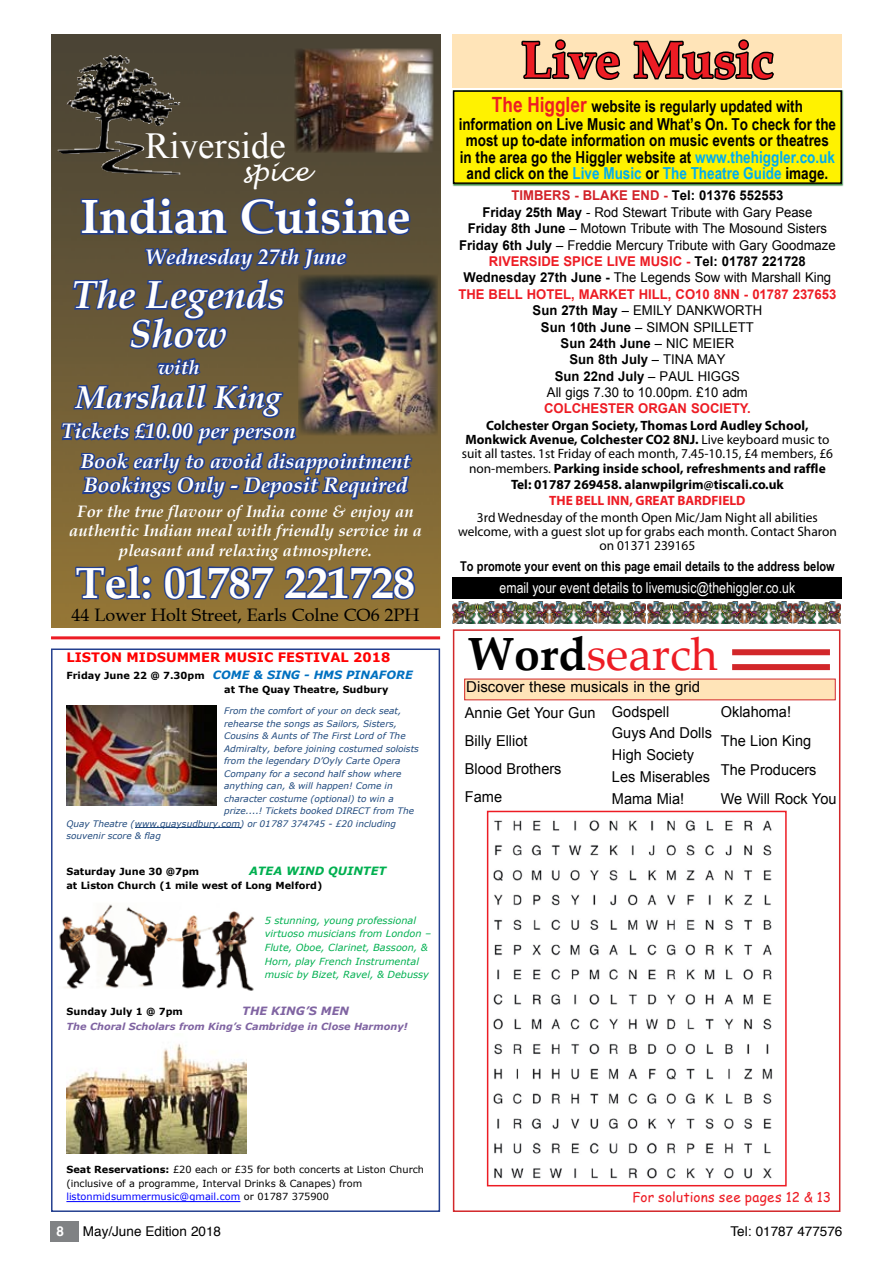
<style>
.page{position:relative;width:893px;height:1263px;background:#fff}
.page>*{position:absolute;margin:0;border:0;box-sizing:border-box;transform-origin:0 0}
.t1{font:700 51px "Palatino Linotype";letter-spacing:-.025em;color:#ed1c24}
.t2{font:700 48px "Book Antiqua";color:#fff}
.t3{font:46.5px "Palatino Linotype";color:#ed1c24}
.t4{font:700 43.5px "Book Antiqua";color:#fff}
.t5{font:italic 700 39px/39px "Book Antiqua";color:#fff;text-align:center}
.t6{font:36.75px "Times New Roman";color:#fff}
.t7{font:italic 700 31.5px "Book Antiqua";color:#fff}
.t8{font:italic 25.65px "Lucida Handwriting";color:#fff}
.t9{font:italic 700 21px "Book Antiqua";color:#fff}
.t10{font:italic 700 20.25px "Book Antiqua";color:#fff}
.t11{font:italic 700 19.5px "Book Antiqua";color:#fff}
.t12{font:18px "Book Antiqua";color:#000}
.t13{font:700 16.5px/16.5px "Arial Narrow";color:#000;text-align:center}
.t14{font:italic 700 16.5px/19.5px "Book Antiqua";color:#fff;text-align:center}
.t15{font:15px/27.6px "Arial";color:#000}
.t16{font:15px "Arial Narrow";color:#fff}
.t17{font:13.5px/16.4px "Arial";color:#000;text-align:center}
.t18{font:700 13.5px/14.2px "Myriad Pro";color:#000;text-align:center}
.t19{font:13.5px/14.2px "Myriad Pro";color:#000;text-align:center}
.t20{font:700 13.5px "Arial Narrow";color:#000}
.t21{font:13.5px "Helvetica";color:#000}
.t22{font:700 13.5px "Myriad Pro";color:#ed1c24}
.t23{font:13.5px "Comic Sans MS";letter-spacing:.015em;color:#ed1c24}
.t24{font:700 13.5px "Arial";color:#ed1c24}
.t25{font:700 13.05px "Verdana";color:#f00}
.t26{font:italic 700 11.4px "Verdana";letter-spacing:-.005em;color:#0070c0}
.t27{font:italic 700 11.4px "Verdana";color:#00b050}
.t28{font:italic 700 11.4px "Verdana";color:#8064a2}
.t29{font:9.75px/13.6px "Verdana";color:#000}
.t30{font:italic 9.75px/13.6px "Verdana";color:#00b050}
.t31{font:700 9.75px "Verdana";color:#000}
.t32{font:italic 700 9.75px "Verdana";color:#8064a2}
.t33{font:italic 9px "Verdana";color:#1f497d}
.s1{font-style:normal;font-size:9.75px;color:#000}
.s2{font-size:21px;color:#ed1c24}
.s3{color:#00adef}
.s4{font-weight:700;color:#d2232a}
.s5{font-weight:700}
.s6{font-weight:700;color:#ed1c24}
.s7{font-weight:400}
.s8{font-weight:700;color:#000}
.s9{color:#00f}
</style>
<div class="page">
<div style="left:50px;top:1221px;width:29px;height:21px;background:#808284"></div>
<div style="left:453px;top:34px;width:389px;height:53px;background:#ffe4b8"></div>
<svg style="left:521px;top:39px;width:99px;height:41px"></svg>
<svg style="left:632px;top:39px;width:144px;height:49px"></svg>
<div style="left:452px;top:90px;width:392px;height:96px;background:#267c32;opacity:.9"></div>
<div style="left:454px;top:91px;width:387px;height:92px;background:#fff200"></div>
<div style="left:453px;top:90px;width:389px;height:94px;border:2px solid #000"></div>
<div style="left:453px;top:578px;width:389px;height:21px;background:#000"></div>
<img style="left:453px;top:601px;width:193px;height:23px">
<img style="left:648px;top:601px;width:193px;height:23px">
<hr style="left:51px;top:636px;width:389px;height:3px;background:#ed1c24">
<div style="left:453px;top:629px;width:387px;height:583px;border:2px solid #d2272a"></div>
<div style="left:465px;top:679px;width:370px;height:21px;background:#ffe4b8"></div>
<div style="left:732px;top:649px;width:98px;height:6px;background:#d2272a"></div>
<div style="left:732px;top:664px;width:98px;height:6px;background:#d2272a"></div>
<img style="left:493px;top:820px;width:280px;height:359px">
<div style="left:487px;top:811px;width:300px;height:375px;border:2px solid #ed1c24"></div>
<img style="left:51px;top:34px;width:389px;height:593px">
<svg style="left:73px;top:563px;width:81px;height:39px;background:#686055"></svg>
<svg style="left:162px;top:539px;width:255px;height:267px"></svg>
<img style="left:414px;top:49px;width:20px;height:104px">
<svg style="left:59px;top:34px;width:355px;height:487px;background:#585046"></svg>
<img style="left:298px;top:275px;width:140px;height:160px">
<hr style="left:135px;top:828px;width:105px;height:1px;background:#1f497d">
<img style="left:67px;top:1044px;width:179px;height:109px">
<hr style="left:66px;top:1201px;width:174px;height:1px;background:#00f">
<img style="left:66px;top:705px;width:151px;height:100px">
<img style="left:59px;top:904px;width:196px;height:87px">
<div style="left:51px;top:648px;width:389px;height:564px;border:2px solid #24408f"></div>
<h3 class="t6" style="left:145px;top:119px;width:142px">Riverside</h3>
<h3 class="t8" style="left:241px;top:156px;width:69px">spice</h3>
<h2 class="t2" style="left:80px;top:184px;width:332px">Indian Cuisine</h2>
<h3 class="t9" style="left:145px;top:242px;width:202px">Wednesday 27th June</h3>
<h3 class="t5" style="left:72px;top:275px;width:214px">The Legends<br>Show</h3>
<h3 class="t11" style="left:158px;top:353px;width:43px">with</h3>
<h3 class="t7" style="left:76px;top:375px;width:206px">Marshall King</h3>
<h3 class="t9" style="left:62px;top:417px;width:235px">Tickets £10.00 per person</h3>
<h3 class="t10" style="left:81px;top:447px;width:331px">Book early to avoid disappointment</h3>
<h3 class="t9" style="left:84px;top:471px;width:325px">Bookings Only - Deposit Required</h3>
<p class="t14" style="left:69px;top:501px;width:354px">For the true flavour of India come &amp; enjoy an authentic Indian meal with friendly service in a pleasant and relaxing atmosphere.</p>
<h3 class="t4" style="left:76px;top:553px;width:341px">Tel: 01787 221728</h3>
<h3 class="t12" style="left:72px;top:604px;width:349px">44 Lower Holt Street, Earls Colne CO6 2PH</h3>
<p class="t25" style="left:66px;top:648px;width:326px">LISTON MIDSUMMER MUSIC FESTIVAL 2018</p>
<p class="t26" style="left:66px;top:667px;width:348px"><span class="s1">Friday June 22 @ 7.30pm</span> COME &amp; SING - HMS PINAFORE</p>
<p class="t31" style="left:224px;top:683px;width:166px">at The Quay Theatre, Sudbury</p>
<p class="t33" style="left:224px;top:705px;width:179px">From the comfort of your on deck seat,</p>
<p class="t33" style="left:224px;top:717px;width:174px">rehearse the songs as Sailors, Sisters,</p>
<p class="t33" style="left:224px;top:730px;width:183px">Cousins &amp; Aunts of The First Lord of The</p>
<p class="t33" style="left:224px;top:742px;width:196px">Admiralty, before joining costumed soloists</p>
<p class="t33" style="left:224px;top:755px;width:178px">from the legendary D’Oyly Carte Opera</p>
<p class="t33" style="left:224px;top:767px;width:179px">Company for a second half show where</p>
<p class="t33" style="left:224px;top:780px;width:170px">anything can, &amp; will happen! Come in</p>
<p class="t33" style="left:224px;top:792px;width:171px">character costume (optional) to win a</p>
<p class="t33" style="left:224px;top:805px;width:192px">prize....! Tickets booked DIRECT from The</p>
<p class="t33" style="left:66px;top:817px;width:331px">Quay Theatre (www.quaysudbury.com) or 01787 374745 - £20 including</p>
<p class="t33" style="left:66px;top:830px;width:96px">souvenir score &amp; flag</p>
<p class="t31" style="left:66px;top:864px;width:134px">Saturday June 30 @7pm</p>
<p class="t27" style="left:249px;top:863px;width:139px">ATEA WIND QUINTET</p>
<p class="t31" style="left:66px;top:879px;width:257px">at Liston Church (1 mile west of Long Melford)</p>
<p class="t30" style="left:265px;top:913px;width:168px">5 stunning, young professional virtuoso musicians from London –<br>Flute, Oboe, Clarinet, Bassoon, &amp;<br>Horn, play French Instrumental music by Bizet, Ravel, &amp; Debussy</p>
<p class="t31" style="left:66px;top:1005px;width:118px">Sunday July 1 @ 7pm</p>
<p class="t28" style="left:242px;top:1003px;width:108px">THE KING’S MEN</p>
<p class="t32" style="left:66px;top:1019px;width:343px">The Choral Scholars from King’s Cambridge in Close Harmony!</p>
<h1 class="t1" style="left:521px;top:24px;width:254px">Live Music</h1>
<p class="t13" style="left:459px;top:96px;width:379px;line-height:18px"><span class="s2">The Higgler</span> website is regularly updated with information on Live Music and What’s On. To check for the</p>
<p class="t13" style="left:460px;top:131px;width:377px">most up to-date information on music events or theatres in the area go the Higgler website at <span class="s3">www.thehiggler.co.uk </span>and click on the <span class="s3">Live Music</span> or <span class="s3">The Theatre Guide</span> image.</p>
<p class="t17" style="left:458px;top:187px;width:380px"><span class="s4">TIMBERS - BLAKE END -</span> <span class="s5">Tel: 01376 552553<br>Friday 25th May</span> - Rod Stewart Tribute with Gary Pease<br><span class="s5">Friday 8th June</span> – Motown Tribute with The Mosound Sisters <span class="s5">Friday 6th July</span> – Freddie Mercury Tribute with Gary Goodmaze <span class="s6">RIVERSIDE SPICE LIVE MUSIC -</span> <span class="s5">Tel: 01787 221728<br>Wednesday 27th June -</span> The Legends Sow with Marshall King <span class="s6">THE BELL HOTEL, MARKET HILL, CO10 8NN - 01787 237653<br></span><span class="s5">Sun 27th May</span> – EMILY DANKWORTH<br><span class="s5">Sun 10th June</span> – SIMON SPILLETT<br><span class="s5">Sun 24th June</span> – NIC MEIER<br><span class="s5">Sun 8th July</span> – TINA MAY<br><span class="s5">Sun 22nd July</span> – PAUL HIGGS<br>All gigs 7.30 to 10.00pm. £10 adm</p>
<p class="t24" style="left:544px;top:399px;width:208px">COLCHESTER ORGAN SOCIETY.</p>
<p class="t18" style="left:462px;top:418px;width:373px">Colchester Organ Society, Thomas Lord Audley School, Monkwick Avenue, Colchester CO2 8NJ. <span class="s7">Live keyboard music to suit all tastes. 1st Friday of each month, 7.45-10.15, £4 members, £6 non-members.</span> Parking inside school, refreshments and raffle</p>
<p class="t18" style="left:511px;top:477px;width:274px">Tel: 01787 269458. alanwpilgrim@tiscali.co.uk</p>
<p class="t22" style="left:549px;top:492px;width:198px">THE BELL INN, GREAT BARDFIELD</p>
<p class="t19" style="left:458px;top:510px;width:380px">3rd Wednesday of the month Open Mic/Jam Night all abilities welcome, with a guest slot up for grabs each month. Contact Sharon on 01371 239165</p>
<p class="t20" style="left:460px;top:556px;width:376px">To promote your event on this page email details to the address below</p>
<p class="t16" style="left:500px;top:577px;width:297px">email your event details to livemusic@thehiggler.co.uk</p>
<h3 class="t3" style="left:468px;top:621px;width:252px"><span class="s8">Word</span>search</h3>
<p class="t15" style="left:465px;top:672px;width:237px">Discover these musicals in the grid<br>Annie Get Your Gun<br>Billy Elliot<br>Blood Brothers<br>Fame</p>
<p class="t15" style="left:612px;top:700px;width:101px;line-height:21.8px">Godspell<br>Guys And Dolls<br>High Society<br>Les Miserables<br>Mama Mia!</p>
<p class="t15" style="left:721px;top:697px;width:117px;line-height:29px">Oklahoma!<br>The Lion King<br>The Producers<br>We Will Rock You</p>
<p class="t29" style="left:66px;top:1162px;width:359px"><span class="s5">Seat Reservations:</span> £20 each or £35 for both concerts at Liston Church (inclusive of a programme, Interval Drinks &amp; Canapes) from <span class="s9">listonmidsummermusic@gmail.com</span> or 01787 375900</p>
<p class="t23" style="left:632px;top:1186px;width:200px">For solutions see pages 12 &amp; 13</p>
<p class="t21" style="left:83px;top:1222px;width:140px">May/June Edition 2018</p>
<p class="t21" style="left:730px;top:1222px;width:113px">Tel: 01787 477576</p>
</div>
